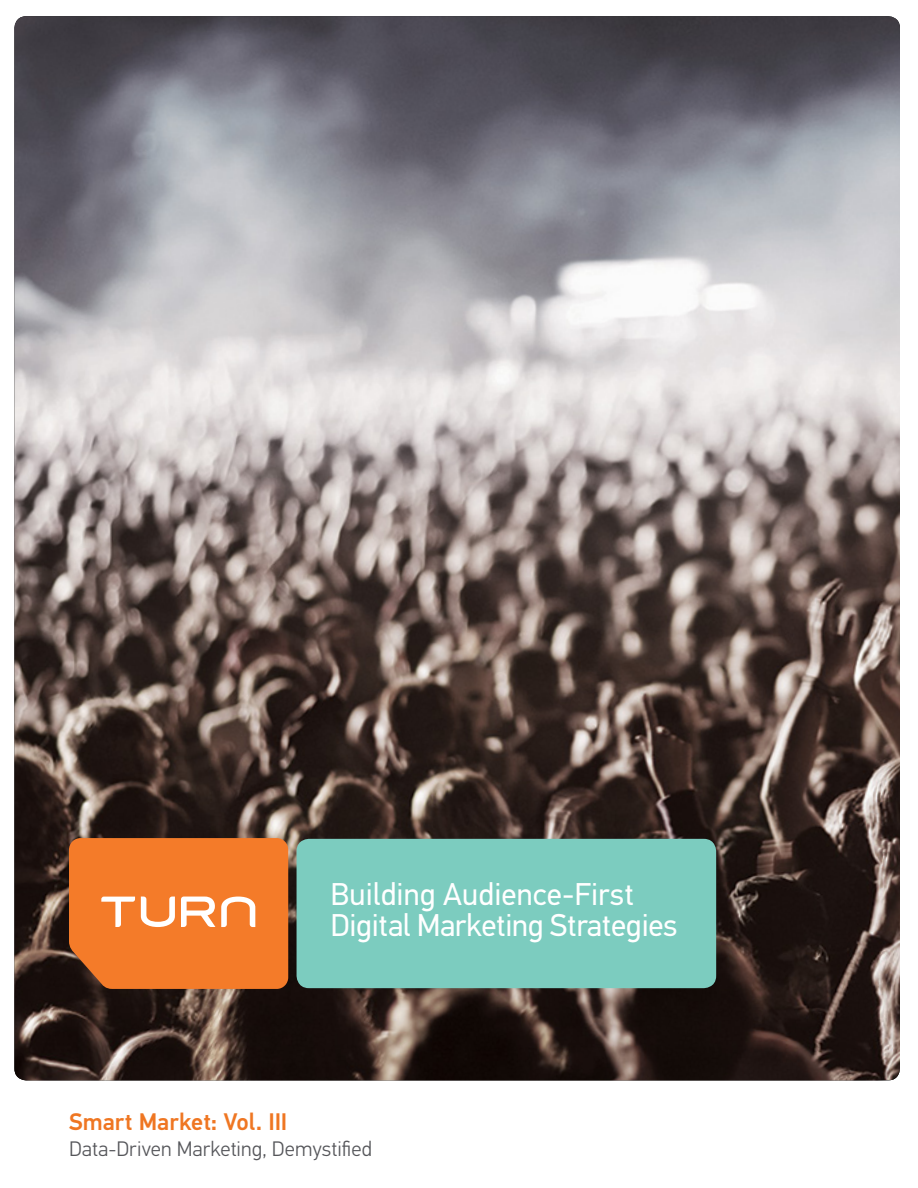
<style>
.page{position:relative;width:918px;height:1188px;background:#fff}
.page>*{position:absolute;margin:0;border:0;box-sizing:border-box;transform-origin:0 0}
.t1{font:31.5px/31.5px "PF Din Text Pro";letter-spacing:-.01em;color:#fff}
.t2{font:500 24px "PF Din Text Pro";color:#ef7622}
.t3{font:300 21px "PF Din Text Pro";letter-spacing:.005em;color:#55565a}
</style>
<div class="page">
<img style="left:14px;top:16px;width:886px;height:1064px">
<svg style="left:69px;top:838px;width:219px;height:151px"></svg>
<div style="left:297px;top:839px;width:419px;height:149px;background:#7cccbf;border-radius:12px"></div>
<p class="t1" style="left:330px;top:879px;width:349px">Building Audience-First<br>Digital Marketing Strategies</p>
<p class="t2" style="left:69px;top:1108px;width:220px">Smart Market: Vol. III</p>
<p class="t3" style="left:69px;top:1137px;width:305px">Data-Driven Marketing, Demystified</p>
</div>
